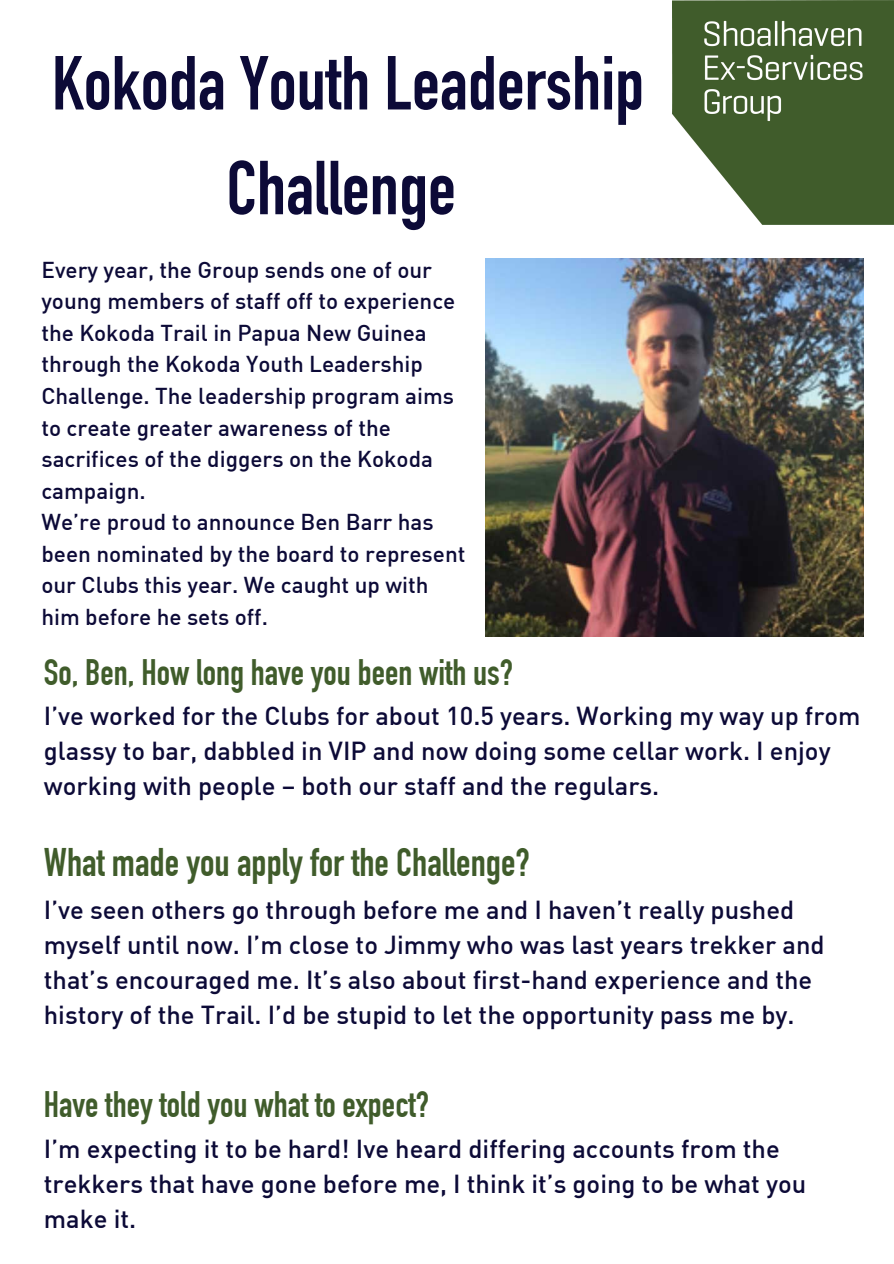
<style>
.page{position:relative;width:894px;height:1264px;background:#fff}
.page>*{position:absolute;margin:0;border:0;box-sizing:border-box;transform-origin:0 0}
.t1{font:700 75px/104.7px "DIN Condensed";color:#0c0a37;text-align:center}
.t2{font:700 39px "DIN Condensed";color:#405c2b}
.t3{font:700 36px "DIN Condensed";color:#405c2b}
.t4{font:500 25.5px/35px "DIN";color:#0c0a37}
.t5{font:500 22.5px/31.5px "DIN";color:#0c0a37}
</style>
<div class="page">
<img style="left:672px;top:0;width:221px;height:224px">
<img style="left:485px;top:259px;width:377px;height:377px">
<p class="t1" style="left:52px;top:41px;width:594px">Kokoda Youth Leadership<br>Challenge</p>
<p class="t5" style="left:41px;top:256px;width:415px">Every year, the Group sends one of our young members of staff off to experience the Kokoda Trail in Papua New Guinea through the Kokoda Youth Leadership Challenge. The leadership program aims to create greater awareness of the sacrifices of the diggers on the Kokoda campaign.</p>
<p class="t5" style="left:41px;top:509px;width:425px">We’re proud to announce Ben Barr has been nominated by the board to represent our Clubs this year. We caught up with him before he sets off.</p>
<p class="t3" style="left:44px;top:659px;width:470px">So, Ben, How long have you been with us?</p>
<p class="t4" style="left:44px;top:701px;width:818px">I’ve worked for the Clubs for about 10.5 years. Working my way up from glassy to bar, dabbled in VIP and now doing some cellar work. I enjoy working with people – both our staff and the regulars.</p>
<p class="t2" style="left:44px;top:848px;width:487px">What made you apply for the Challenge?</p>
<p class="t4" style="left:44px;top:895px;width:782px">I’ve seen others go through before me and I haven’t really pushed myself until now. I’m close to Jimmy who was last years trekker and that’s encouraged me. It’s also about first-hand experience and the history of the Trail. I’d be stupid to let the opportunity pass me by.</p>
<p class="t3" style="left:44px;top:1091px;width:387px">Have they told you what to expect?</p>
<p class="t4" style="left:44px;top:1134px;width:763px">I’m expecting it to be hard! Ive heard differing accounts from the trekkers that have gone before me, I think it’s going to be what you make it.</p>
</div>
